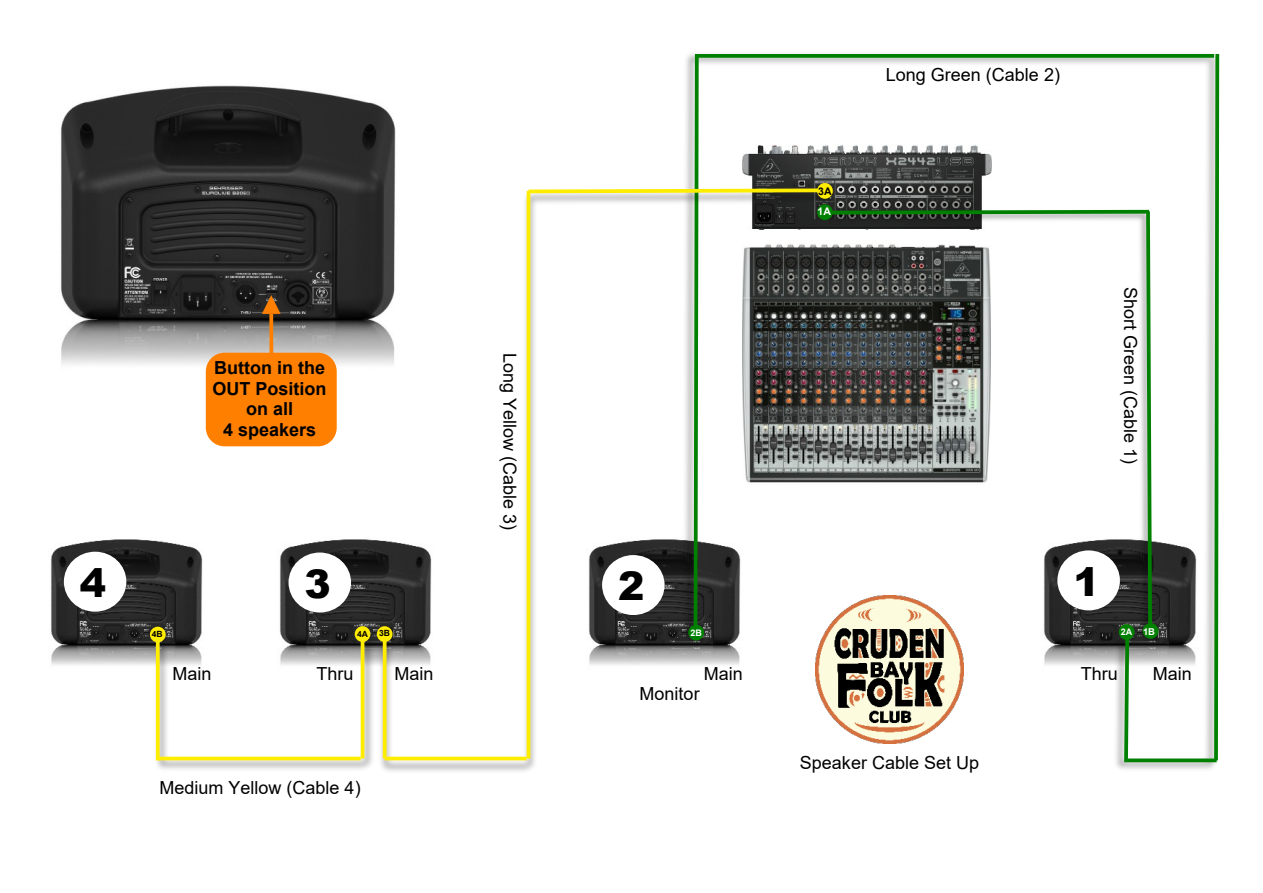
<style>
.page{position:relative;width:1263px;height:893px;background:#fff}
.page>*{position:absolute;margin:0;border:0;box-sizing:border-box;transform-origin:0 0}
.t1{font:900 39.45px "Arial";color:#000}
.t2{font:18px "Arial";color:#000}
.t3{font:700 18px/20.7px "Arial";color:#000;text-align:center}
.t4{font:700 10.5px "Arial";color:#fff}
.t5{font:700 10.5px "Arial";color:#000}
.t6{font:700 9px "Arial";color:#fff}
.t7{font:700 8.55px "Arial";color:#000}
.s1{font-size:9.45px}
</style>
<div class="page">
<img style="left:279px;top:539px;width:97px;height:93px">
<img style="left:50px;top:539px;width:153px;height:126px">
<img style="left:1117px;top:58px;width:98px;height:711px">
<svg style="left:1154px;top:758px;width:58px;height:4px"></svg>
<svg style="left:1212px;top:54px;width:8px;height:710px"></svg>
<svg style="left:1154px;top:54px;width:60px;height:4px"></svg>
<img style="left:376px;top:540px;width:157px;height:231px">
<svg style="left:525px;top:54px;width:629px;height:712px"></svg>
<hr style="left:527px;top:191px;width:3px;height:567px;background:#ffed00">
<hr style="left:383px;top:634px;width:3px;height:124px;background:#ffed00">
<hr style="left:385px;top:757px;width:142px;height:3px;background:#ffed00">
<img style="left:153px;top:632px;width:224px;height:139px">
<hr style="left:361px;top:634px;width:3px;height:124px;background:#ffed00">
<hr style="left:158px;top:757px;width:203px;height:3px;background:#ffed00">
<svg style="left:156px;top:642px;width:4px;height:118px"></svg>
<div style="left:817px;top:204px;width:16px;height:16px;background:#008000;border-radius:50%"></div>
<div style="left:817px;top:183px;width:16px;height:16px;background:#ffed00;border-radius:50%"></div>
<div style="left:1143px;top:623px;width:15px;height:16px;background:#008000;border-radius:50%"></div>
<div style="left:1119px;top:624px;width:15px;height:16px;background:#008000;border-radius:50%"></div>
<div style="left:688px;top:625px;width:16px;height:15px;background:#008000;border-radius:50%"></div>
<div style="left:377px;top:626px;width:15px;height:16px;background:#ffed00;border-radius:50%"></div>
<div style="left:355px;top:626px;width:15px;height:16px;background:#ffed00;border-radius:50%"></div>
<div style="left:150px;top:627px;width:16px;height:15px;background:#ffed00;border-radius:50%"></div>
<img style="left:61px;top:85px;width:335px;height:316px">
<svg style="left:269px;top:314px;width:4px;height:39px"></svg>
<svg style="left:262px;top:295px;width:19px;height:19px"></svg>
<div style="left:206px;top:353px;width:131px;height:93px;background:#ff8000;border:2px solid #ff8000;border-radius:18px"></div>
<div style="left:1057px;top:550px;width:63px;height:60px;background:#fff;border-radius:50%"></div>
<div style="left:602px;top:555px;width:63px;height:60px;background:#fff;border-radius:50%"></div>
<div style="left:289px;top:552px;width:62px;height:60px;background:#fff;border-radius:50%"></div>
<div style="left:64px;top:552px;width:62px;height:60px;background:#fff;border-radius:50%"></div>
<img style="left:816px;top:595px;width:147px;height:148px">
<p class="t2" style="left:886px;top:68px;width:176px">Long Green (Cable 2)</p>
<p class="t5" style="left:818px;top:187px;width:15px">3A</p>
<p class="t4" style="left:817px;top:208px;width:15px">1A</p>
<p class="t3" style="left:213px;top:359px;width:116px">Button in the<br>OUT Position on all<br>4 speakers</p>
<p class="t2" style="left:516px;top:353px;width:179px;rotate:90deg">Long Yellow (Cable 3)</p>
<h1 class="t1" style="left:80px;top:568px;width:28px">4</h1>
<h1 class="t1" style="left:305px;top:569px;width:28px">3</h1>
<h1 class="t1" style="left:618px;top:572px;width:28px">2</h1>
<h1 class="t1" style="left:1073px;top:567px;width:28px">1</h1>
<p class="t2" style="left:1137px;top:287px;width:179px;rotate:90deg">Short Green (Cable 1)</p>
<p class="t7" style="left:152px;top:631px;width:12px">4B</p>
<p class="t7" style="left:357px;top:630px;width:12px">4A</p>
<p class="t7" style="left:379px;top:630px;width:12px">3B</p>
<p class="t6" style="left:690px;top:629px;width:13px">2B</p>
<p class="t6" style="left:1121px;top:629px;width:36px">2A <span class="s1">1B</span></p>
<p class="t2" style="left:173px;top:667px;width:40px">Main</p>
<p class="t2" style="left:317px;top:667px;width:39px">Thru</p>
<p class="t2" style="left:394px;top:667px;width:40px">Main</p>
<p class="t2" style="left:704px;top:667px;width:40px">Main</p>
<p class="t2" style="left:1081px;top:667px;width:39px">Thru</p>
<p class="t2" style="left:1153px;top:667px;width:40px">Main</p>
<p class="t2" style="left:159px;top:780px;width:203px">Medium Yellow (Cable 4)</p>
<p class="t2" style="left:640px;top:687px;width:62px">Monitor</p>
<p class="t2" style="left:800px;top:756px;width:181px">Speaker Cable Set Up</p>
</div>
